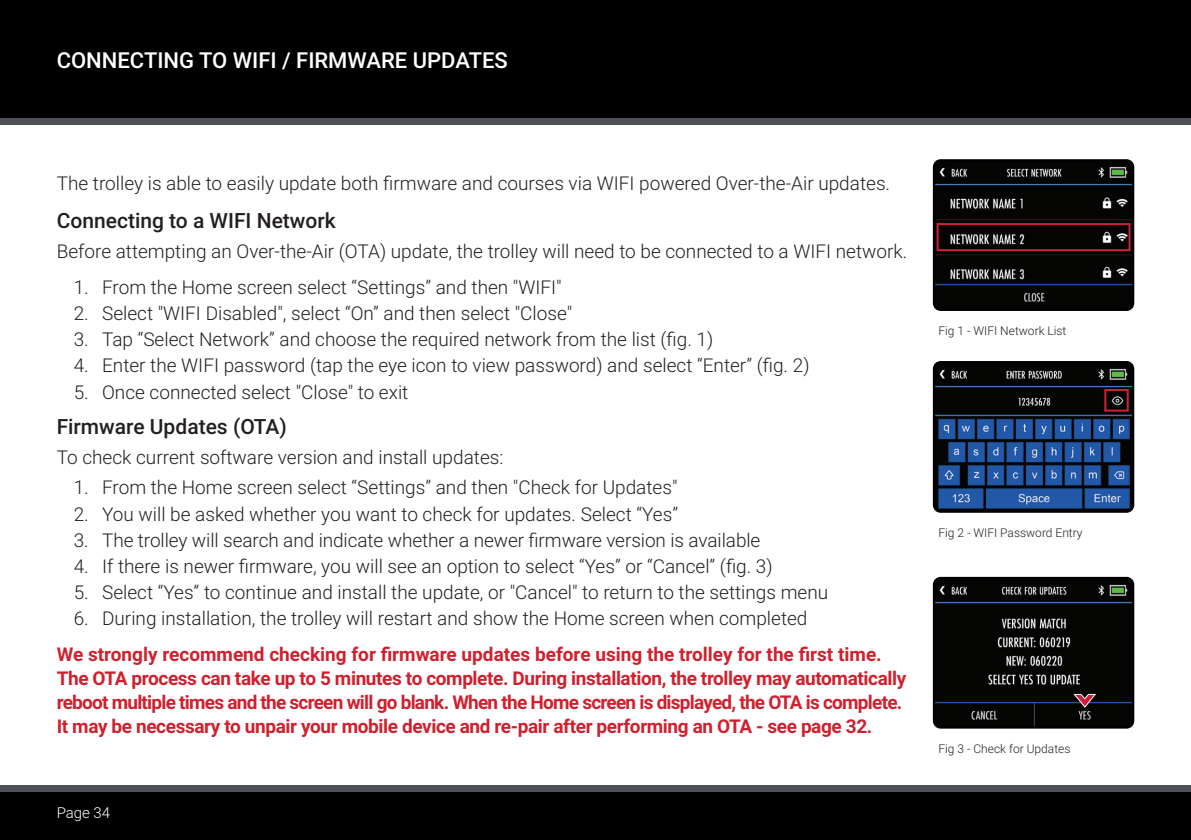
<style>
.page{position:relative;width:1191px;height:840px;background:#fff}
.page>*{position:absolute;margin:0;border:0;box-sizing:border-box;transform-origin:0 0}
.Left_Title{font:500 22px "Roboto";color:#fff}
.Headline{font:500 21px "Roboto";color:#231f20}
.Body{font:300 19px "Roboto";color:#231f20}
.NB{font:700 19px/24px "Roboto";letter-spacing:-.02em;color:#d0202e}
.t1{font:300 15px "Roboto";color:#fff}
.Figs{font:300 12px "Roboto";color:#231f20}
</style>
<div class="page">
<div style="left:0;top:790px;width:1191px;height:49px;background:#000"></div>
<div style="left:0;top:0;width:1191px;height:118px;background:#000"></div>
<div style="left:0;top:118px;width:1191px;height:6px;background:#4d5056"></div>
<div style="left:0;top:784px;width:1191px;height:7px;background:#4d5056"></div>
<img style="left:936px;top:162px;width:195px;height:146px">
<div style="left:933px;top:159px;width:201px;height:152px;border:2px solid #000;border-radius:7px"></div>
<img style="left:936px;top:364px;width:197px;height:147px">
<div style="left:933px;top:361px;width:201px;height:151px;border:2px solid #000;border-radius:7px"></div>
<img style="left:936px;top:579px;width:195px;height:146px">
<div style="left:933px;top:576px;width:201px;height:152px;border:2px solid #000;border-radius:7px"></div>
<div style="left:936px;top:223px;width:194px;height:28px;border:2px solid #d21e38"></div>
<div style="left:1104px;top:389px;width:24px;height:22px;border:2px solid #d21e38"></div>
<svg style="left:1073px;top:693px;width:22px;height:14px"></svg>
<p class="Left_Title" style="left:57px;top:45px;width:452px">CONNECTING TO WIFI / FIRMWARE UPDATES</p>
<p class="Body" style="left:57px;top:169px;width:835px">The trolley is able to easily update both firmware and courses via WIFI powered Over-the-Air updates.</p>
<p class="Headline" style="left:57px;top:205px;width:281px">Connecting to a WIFI Network</p>
<p class="Body" style="left:57px;top:237px;width:852px">Before attempting an Over-the-Air (OTA) update, the trolley will need to be connected to a WIFI network.</p>
<p class="Body" style="left:74px;top:274px;width:489px">1. From the Home screen select “Settings” and then "WIFI"</p>
<p class="Body" style="left:74px;top:300px;width:500px">2. Select "WIFI Disabled", select “On” and then select "Close"</p>
<p class="Body" style="left:74px;top:326px;width:641px">3. Tap “Select Network” and choose the required network from the list (fig. 1)</p>
<p class="Body" style="left:74px;top:352px;width:737px">4. Enter the WIFI password (tap the eye icon to view password) and select “Enter” (fig. 2)</p>
<p class="Body" style="left:74px;top:378px;width:336px">5. Once connected select "Close" to exit</p>
<p class="Headline" style="left:57px;top:411px;width:232px">Firmware Updates (OTA)</p>
<p class="Body" style="left:57px;top:443px;width:448px">To check current software version and install updates:</p>
<p class="Body" style="left:74px;top:474px;width:605px">1. From the Home screen select “Settings” and then "Check for Updates"</p>
<p class="Body" style="left:74px;top:500px;width:606px">2. You will be asked whether you want to check for updates. Select “Yes”</p>
<p class="Body" style="left:74px;top:526px;width:688px">3. The trolley will search and indicate whether a newer firmware version is available</p>
<p class="Body" style="left:74px;top:552px;width:700px">4. If there is newer firmware, you will see an option to select “Yes” or “Cancel” (fig. 3)</p>
<p class="Body" style="left:74px;top:578px;width:756px">5. Select “Yes” to continue and install the update, or "Cancel" to return to the settings menu</p>
<p class="Body" style="left:74px;top:604px;width:735px">6. During installation, the trolley will restart and show the Home screen when completed</p>
<p class="NB" style="left:57px;top:640px;width:851px">We strongly recommend checking for firmware updates before using the trolley for the first time.<br>The OTA process can take up to 5 minutes to complete. During installation, the trolley may automatically reboot multiple times and the screen will go blank. When the Home screen is displayed, the OTA is complete.<br>It may be necessary to unpair your mobile device and re-pair after performing an OTA - see page 32.</p>
<p class="t1" style="left:57px;top:802px;width:55px">Page 34</p>
<p class="Figs" style="left:938px;top:322px;width:129px">Fig 1 - WIFI Network List</p>
<p class="Figs" style="left:938px;top:523px;width:146px">Fig 2 - WIFI Password Entry</p>
<p class="Figs" style="left:938px;top:739px;width:133px">Fig 3 - Check for Updates</p>
</div>
